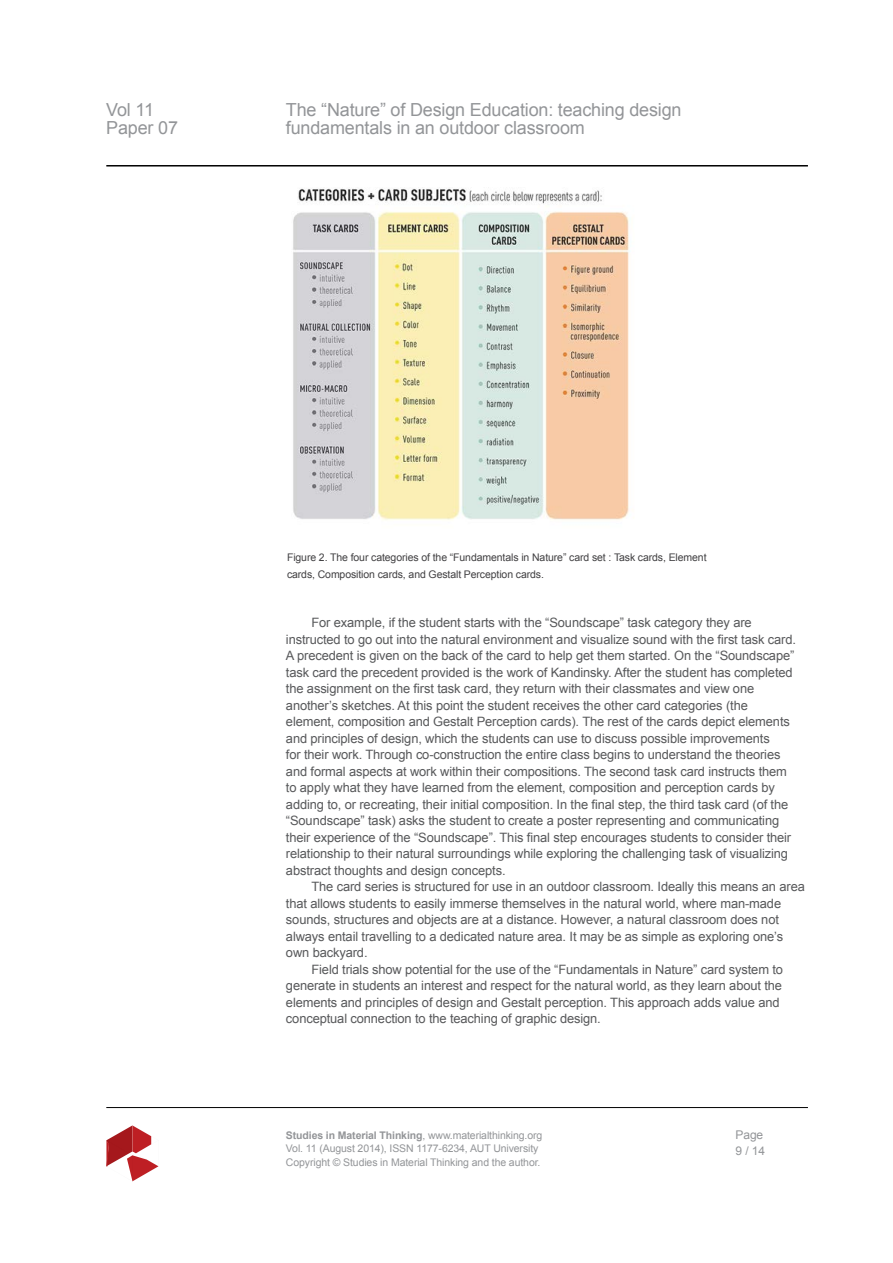
<style>
.page{position:relative;width:893px;height:1263px;background:#fff}
.page>*{position:absolute;margin:0;border:0;box-sizing:border-box;transform-origin:0 0}
.t1{font:18px/18px "Arial";letter-spacing:-.01em;color:#939598}
.t2{font:12.9px/16.5px "Arial";letter-spacing:-.01em;color:#58595b}
.t3{font:12px/16.5px "Arial";letter-spacing:-.01em;color:#939598}
.t4{font:10.5px/13.5px "Arial";letter-spacing:-.01em;color:#939598}
.t5{font:10.5px/16.5px "Arial";letter-spacing:-.01em;color:#414042}
.s1{font-weight:700}
</style>
<div class="page">
<hr style="left:106px;top:165px;width:702px;height:2px;background:#000">
<hr style="left:106px;top:1107px;width:702px;height:1px;background:#000">
<svg style="left:106px;top:1125px;width:52px;height:56px"></svg>
<img style="left:293px;top:188px;width:337px;height:332px">
<h1 class="t1" style="left:106px;top:100px;width:73px">Vol 11<br>Paper 07</h1>
<h1 class="t1" style="left:286px;top:100px;width:397px">The “Nature” of Design Education: teaching design fundamentals in an outdoor classroom</h1>
<p class="t5" style="left:287px;top:549px;width:421px">Figure 2. The four categories of the “Fundamentals in Nature” card set : Task cards, Element cards, Composition cards, and Gestalt Perception cards.</p>
<p class="t2" style="left:286px;top:614px;width:511px;text-indent:26px">For example, if the student starts with the “Soundscape” task category they are instructed to go out into the natural environment and visualize sound with the first task card.<br>A precedent is given on the back of the card to help get them started. On the “Soundscape” task card the precedent provided is the work of Kandinsky. After the student has completed the assignment on the first task card, they return with their classmates and view one another’s sketches. At this point the student receives the other card categories (the element, composition and Gestalt Perception cards). The rest of the cards depict elements and principles of design, which the students can use to discuss possible improvements<br>for their work. Through co-construction the entire class begins to understand the theories and formal aspects at work within their compositions. The second task card instructs them to apply what they have learned from the element, composition and perception cards by adding to, or recreating, their initial composition. In the final step, the third task card (of the “Soundscape” task) asks the student to create a poster representing and communicating their experience of the “Soundscape”. This final step encourages students to consider their relationship to their natural surroundings while exploring the challenging task of visualizing abstract thoughts and design concepts.</p>
<p class="t2" style="left:311px;top:878px;width:495px">The card series is structured for use in an outdoor classroom. Ideally this means an area</p>
<p class="t2" style="left:286px;top:895px;width:497px">that allows students to easily immerse themselves in the natural world, where man-made</p>
<p class="t2" style="left:286px;top:911px;width:494px">sounds, structures and objects are at a distance. However, a natural classroom does not</p>
<p class="t2" style="left:286px;top:928px;width:499px">always entail travelling to a dedicated nature area. It may be as simple as exploring one’s</p>
<p class="t2" style="left:286px;top:944px;width:83px">own backyard.</p>
<p class="t2" style="left:311px;top:961px;width:473px">Field trials show potential for the use of the “Fundamentals in Nature” card system to</p>
<p class="t2" style="left:286px;top:977px;width:498px">generate in students an interest and respect for the natural world, as they learn about the</p>
<p class="t2" style="left:286px;top:994px;width:495px">elements and principles of design and Gestalt perception. This approach adds value and</p>
<p class="t2" style="left:286px;top:1010px;width:316px">conceptual connection to the teaching of graphic design.</p>
<p class="t4" style="left:286px;top:1128px;width:258px"><span class="s1">Studies in Material Thinking</span>, www.materialthinking.org<br>Vol. 11 (August 2014), ISSN 1177-6234, AUT University<br>Copyright © Studies in Material Thinking and the author.</p>
<p class="t3" style="left:736px;top:1126px;width:31px">Page<br>9 / 14</p>
</div>
